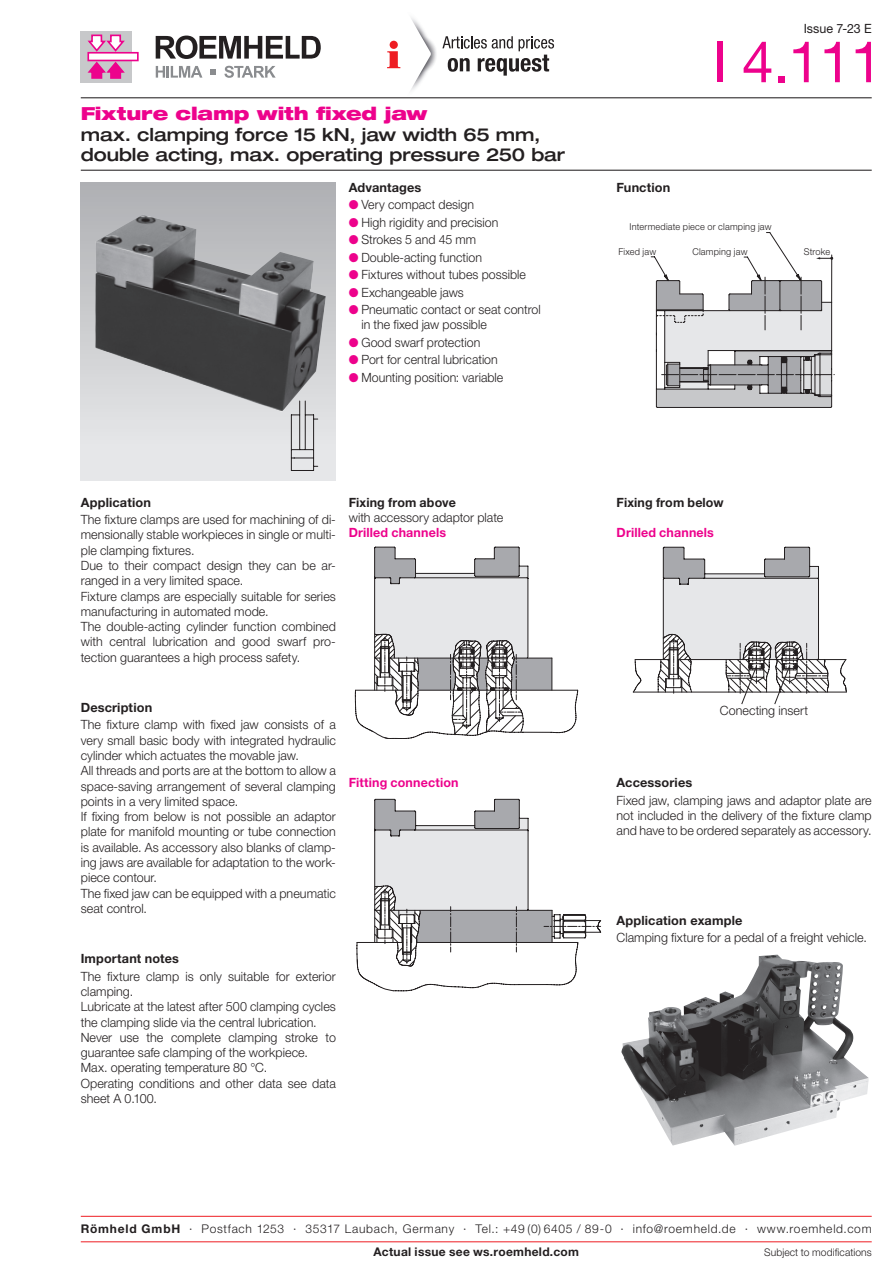
<style>
.page{position:relative;width:893px;height:1263px;background:#fff}
.page>*{position:absolute;margin:0;border:0;box-sizing:border-box;transform-origin:0 0}
.t1{font:57px "Helvetica Neue LT Pro";color:#ed028c}
.t2{font:500 expanded 18px/20.2px "Helvetica Neue LT Pro";letter-spacing:-.005em;color:#231f20}
.t3{font:900 expanded 18px "Helvetica Neue LT Pro";letter-spacing:-.005em;color:#ed028c}
.t4{font:300 12.75px/15.3px "Helvetica Neue LT Pro";letter-spacing:.005em;color:#231f20}
.t5{font:700 12.75px "Helvetica Neue LT Pro";letter-spacing:.01em;color:#231f20}
.t6{font:700 12.75px "Helvetica Neue LT Pro";letter-spacing:.01em;color:#ed028c}
.t7{font:12.75px "Helvetica Neue LT Pro";color:#231f20}
.t8{font:300 12px "Helvetica Neue LT Pro";letter-spacing:.06em;color:#231f20}
.t9{font:700 12px "Helvetica Neue LT Pro";letter-spacing:.025em;color:#231f20}
.t10{font:300 10.5px "Helvetica Neue LT Pro";letter-spacing:.01em;color:#231f20}
.t11{font:300 9.45px "Helvetica Neue LT Pro";letter-spacing:.02em;color:#231f20}
.s1{color:#ed028c}
.s2{font-weight:700}
</style>
<div class="page">
<div style="left:81px;top:31px;width:51px;height:51px;background:#c7c8ca"></div>
<svg style="left:87px;top:52px;width:52px;height:9px"></svg>
<svg style="left:87px;top:34px;width:40px;height:19px"></svg>
<svg style="left:87px;top:60px;width:40px;height:19px"></svg>
<svg style="left:156px;top:36px;width:165px;height:23px"></svg>
<svg style="left:156px;top:66px;width:46px;height:12px"></svg>
<svg style="left:224px;top:66px;width:52px;height:12px"></svg>
<svg style="left:210px;top:69px;width:6px;height:6px"></svg>
<hr style="left:81px;top:170px;width:791px;height:1px;background:#231f20">
<hr style="left:81px;top:97px;width:791px;height:1px;background:#231f20">
<img style="left:621px;top:955px;width:248px;height:191px">
<svg style="left:355px;top:547px;width:223px;height:192px"></svg>
<svg style="left:356px;top:799px;width:245px;height:192px"></svg>
<svg style="left:633px;top:547px;width:214px;height:157px"></svg>
<svg style="left:651px;top:232px;width:183px;height:176px"></svg>
<div style="left:81px;top:183px;width:255px;height:297px;background:linear-gradient(to bottom,#afb0b4,#ebecee)"></div>
<img style="left:95px;top:215px;width:231px;height:197px">
<svg style="left:292px;top:449px;width:21px;height:1px"></svg>
<hr style="left:291px;top:415px;width:1px;height:55px;background:#231f20">
<svg style="left:291px;top:466px;width:27px;height:5px"></svg>
<hr style="left:313px;top:415px;width:1px;height:55px;background:#231f20">
<hr style="left:299px;top:401px;width:1px;height:49px;background:#231f20">
<hr style="left:305px;top:401px;width:1px;height:49px;background:#231f20">
<svg style="left:292px;top:457px;width:21px;height:1px"></svg>
<svg style="left:291px;top:414px;width:27px;height:6px"></svg>
<hr style="left:81px;top:1241px;width:791px;height:1px;background:#ee1d23">
<hr style="left:81px;top:1216px;width:791px;height:1px;background:#ee1d23">
<svg style="left:387px;top:18px;width:167px;height:73px"></svg>
<p class="t7" style="left:804px;top:20px;width:70px">Issue 7-23 E</p>
<h2 class="t3" style="left:81px;top:102px;width:348px">Fixture clamp with fixed jaw</h2>
<h2 class="t2" style="left:81px;top:123px;width:486px">max. clamping force 15 kN, jaw width 65 mm, double acting, max. operating pressure 250 bar</h2>
<p class="t5" style="left:349px;top:180px;width:74px">Advantages</p>
<p class="t4" style="left:349px;top:197px;width:127px"><span class="s1">●</span> Very compact design</p>
<p class="t4" style="left:349px;top:214px;width:151px"><span class="s1">●</span> High rigidity and precision</p>
<p class="t4" style="left:349px;top:232px;width:129px"><span class="s1">●</span> Strokes 5 and 45 mm</p>
<p class="t4" style="left:349px;top:249px;width:135px"><span class="s1">●</span> Double-acting function</p>
<p class="t4" style="left:349px;top:267px;width:179px"><span class="s1">●</span> Fixtures without tubes possible</p>
<p class="t4" style="left:349px;top:284px;width:117px"><span class="s1">●</span> Exchangeable jaws</p>
<p class="t4" style="left:361px;top:301px;width:181px;text-indent:-13px"><span class="s1">●</span> Pneumatic contact or seat control in the fixed jaw possible</p>
<p class="t4" style="left:349px;top:334px;width:133px"><span class="s1">●</span> Good swarf protection</p>
<p class="t4" style="left:349px;top:352px;width:151px"><span class="s1">●</span> Port for central lubrication</p>
<p class="t4" style="left:349px;top:369px;width:156px"><span class="s1">●</span> Mounting position: variable</p>
<p class="t5" style="left:81px;top:494px;width:72px">Application</p>
<p class="t4" style="left:81px;top:512px;width:257px">The fixture clamps are used for machining of di&shy;mensionally stable workpieces in single or multi&shy;ple clamping fixtures.<br>Due to their compact design they can be ar&shy;ranged in a very limited space.<br>Fixture clamps are especially suitable for series manufacturing in automated mode.<br>The double-acting cylinder function combined with central lubrication and good swarf pro&shy;tection guarantees a high process safety.</p>
<p class="t5" style="left:81px;top:699px;width:73px">Description</p>
<p class="t4" style="left:81px;top:717px;width:257px">The fixture clamp with fixed jaw consists of a very small basic body with integrated hydraulic cylinder which actuates the movable jaw.<br>All threads and ports are at the bottom to allow a space-saving arrangement of several clamping points in a very limited space.<br>If fixing from below is not possible an adaptor plate for manifold mounting or tube connection is available. As accessory also blanks of clamp&shy;ing jaws are available for adaptation to the work&shy;piece contour.<br>The fixed jaw can be equipped with a pneumatic seat control.</p>
<p class="t5" style="left:349px;top:494px;width:109px">Fixing from above</p>
<p class="t4" style="left:349px;top:509px;width:156px">with accessory adaptor plate</p>
<p class="t6" style="left:349px;top:525px;width:99px">Drilled channels</p>
<p class="t6" style="left:349px;top:775px;width:111px">Fitting connection</p>
<p class="t5" style="left:81px;top:951px;width:100px">Important notes</p>
<p class="t4" style="left:81px;top:968px;width:257px">The fixture clamp is only suitable for exterior clamping.<br>Lubricate at the latest after 500 clamping cycles the clamping slide via the central lubrication.<br>Never use the complete clamping stroke to guarantee safe clamping of the workpiece.<br>Max. operating temperature 80 °C.<br>Operating conditions and other data see data sheet A 0.100.</p>
<p class="t5" style="left:617px;top:180px;width:55px">Function</p>
<h1 class="t1" style="left:712px;top:27px;width:171px">I 4.111</h1>
<p class="t11" style="left:630px;top:221px;width:143px">Intermediate piece or clamping jaw</p>
<p class="t11" style="left:618px;top:246px;width:39px">Fixed jaw</p>
<p class="t11" style="left:692px;top:246px;width:57px">Clamping jaw</p>
<p class="t11" style="left:804px;top:246px;width:28px">Stroke</p>
<p class="t5" style="left:617px;top:494px;width:109px">Fixing from below</p>
<p class="t6" style="left:617px;top:525px;width:99px">Drilled channels</p>
<p class="t4" style="left:720px;top:702px;width:90px">Conecting insert</p>
<p class="t5" style="left:617px;top:775px;width:77px">Accessories</p>
<p class="t4" style="left:617px;top:792px;width:257px;text-align:justify">Fixed jaw, clamping jaws and adaptor plate are not included in the delivery of the fixture clamp and have to be ordered separately as accessory.</p>
<p class="t5" style="left:617px;top:912px;width:127px">Application example</p>
<p class="t4" style="left:617px;top:930px;width:252px">Clamping fixture for a pedal of a freight vehicle.</p>
<p class="t8" style="left:81px;top:1222px;width:792px"><span class="s2">Römheld GmbH</span> · Postfach 1253 · 35317 Laubach, Germany · Tel.: +49 (0) 6405 / 89-0 · info@roemheld.de · www.roemheld.com</p>
<p class="t9" style="left:374px;top:1244px;width:207px">Actual issue see ws.roemheld.com</p>
<p class="t10" style="left:764px;top:1245px;width:109px">Subject to modifications</p>
</div>
